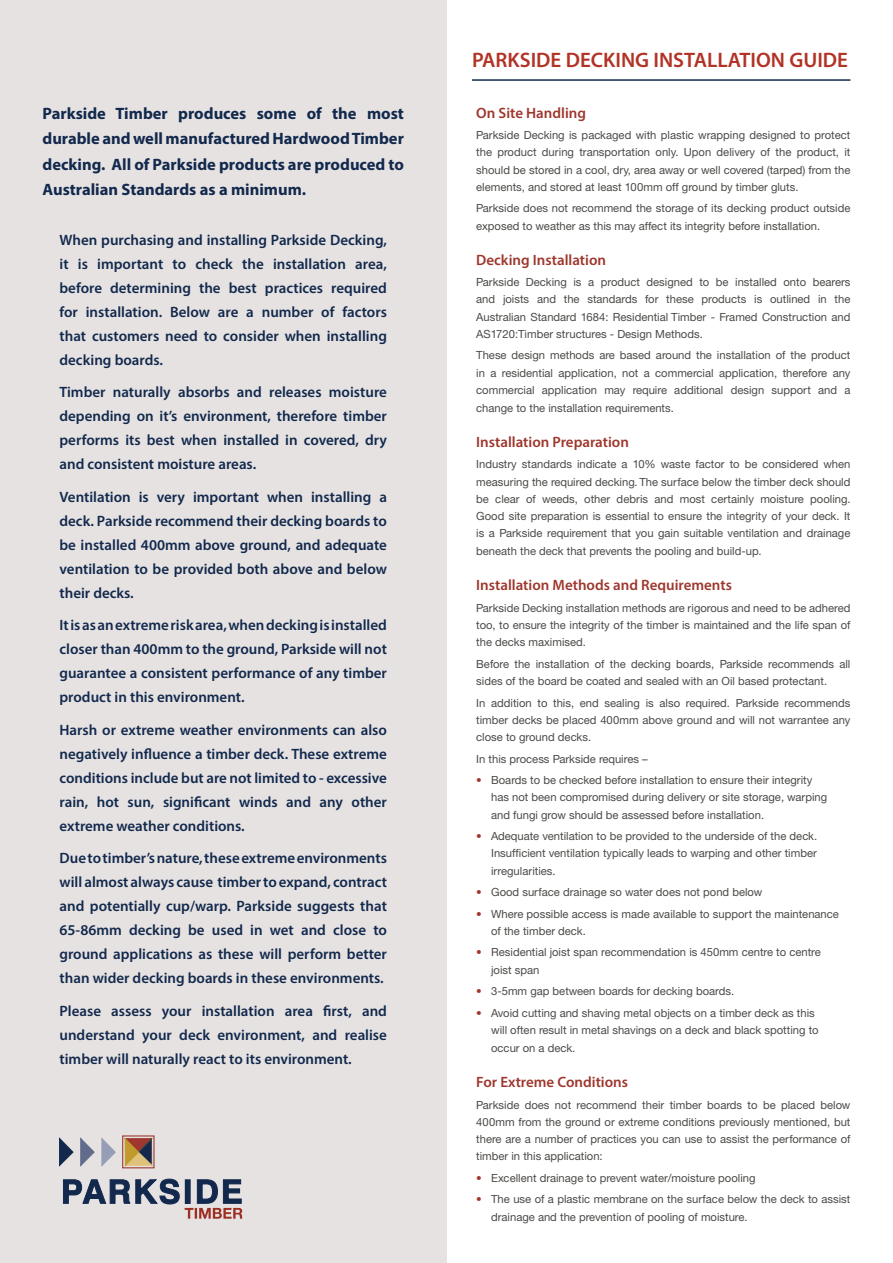
<style>
.page{position:relative;width:893px;height:1263px;background:#fff}
.page>*{position:absolute;margin:0;border:0;box-sizing:border-box;transform-origin:0 0}
.t1{font:600 21px "Myriad Pro";color:#b23326}
.t2{font:700 16.5px/25.5px "Myriad Pro";color:#12294d;text-align:justify}
.t3{font:600 15px/24px "Myriad Pro";color:#12294d;text-align:justify}
.t4{font:600 15px "Myriad Pro";color:#9e372d}
.t5{font:11.25px/17.2px "Helvetica Neue CE";color:#4c4a47;text-align:justify}
.s1{color:#9e372d}
</style>
<div class="page">
<div style="left:0;top:0;width:446px;height:1263px;background:#e6e2e1"></div>
<svg style="left:59px;top:1138px;width:183px;height:66px"></svg>
<img style="left:185px;top:1208px;width:57px;height:11px">
<hr style="left:472px;top:79px;width:378px;height:2px;background:#12294d">
<h2 class="t2" style="left:43px;top:100px;width:363px">Parkside Timber produces some of the most durable and well manufactured Hardwood Timber decking. All of Parkside products are produced to Australian Standards as a minimum.</h2>
<p class="t3" style="left:60px;top:227px;width:329px">When purchasing and installing Parkside Decking, it is important to check the installation area, before determining the best practices required for installation. Below are a number of factors that customers need to consider when installing decking boards.</p>
<h3 class="t3" style="left:60px;top:380px;width:329px">Timber naturally absorbs and releases moisture depending on it’s environment, therefore timber performs its best when installed in covered, dry and consistent moisture areas.</h3>
<h3 class="t3" style="left:60px;top:484px;width:329px">Ventilation is very important when installing a deck. Parkside recommend their decking boards to be installed 400mm above ground, and adequate ventilation to be provided both above and below their decks.</h3>
<h3 class="t3" style="left:60px;top:613px;width:329px">It is as an extreme risk area, when decking is installed closer than 400mm to the ground, Parkside will not guarantee a consistent performance of any timber product in this environment.</h3>
<h3 class="t3" style="left:60px;top:717px;width:329px">Harsh or extreme weather environments can also negatively influence a timber deck. These extreme conditions include but are not limited to - excessive rain, hot sun, significant winds and any other extreme weather conditions.</h3>
<p class="t3" style="left:60px;top:846px;width:329px">Due to timber’s nature, these extreme environments will almost always cause timber to expand, contract and potentially cup/warp. Parkside suggests that 65-86mm decking be used in wet and close to ground applications as these will perform better than wider decking boards in these environments.</p>
<h3 class="t3" style="left:60px;top:998px;width:329px">Please assess your installation area first, and understand your deck environment, and realise timber will naturally react to its environment.</h3>
<h1 class="t1" style="left:472px;top:46px;width:378px">PARKSIDE DECKING INSTALLATION GUIDE</h1>
<h3 class="t4" style="left:476px;top:103px;width:111px">On Site Handling</h3>
<p class="t5" style="left:476px;top:127px;width:376px">Parkside Decking is packaged with plastic wrapping designed to protect the product during transportation only. Upon delivery of the product, it should be stored in a cool, dry, area away or well covered (tarped) from the elements, and stored at least 100mm off ground by timber gluts.</p>
<p class="t5" style="left:476px;top:200px;width:376px">Parkside does not recommend the storage of its decking product outside exposed to weather as this may affect its integrity before installation.</p>
<h3 class="t4" style="left:476px;top:250px;width:131px">Decking Installation</h3>
<p class="t5" style="left:476px;top:274px;width:376px">Parkside Decking is a product designed to be installed onto bearers and joists and the standards for these products is outlined in the Australian Standard 1684: Residential Timber - Framed Construction and AS1720:Timber structures - Design Methods.</p>
<p class="t5" style="left:476px;top:347px;width:376px">These design methods are based around the installation of the product in a residential application, not a commercial application, therefore any commercial application may require additional design support and a change to the installation requirements.</p>
<h3 class="t4" style="left:476px;top:432px;width:154px">Installation Preparation</h3>
<p class="t5" style="left:476px;top:456px;width:376px">Industry standards indicate a 10% waste factor to be considered when measuring the required decking. The surface below the timber deck should be clear of weeds, other debris and most certainly moisture pooling.<br>Good site preparation is essential to ensure the integrity of your deck. It is a Parkside requirement that you gain suitable ventilation and drainage beneath the deck that prevents the pooling and build-up.</p>
<h3 class="t4" style="left:476px;top:576px;width:257px">Installation Methods and Requirements</h3>
<p class="t5" style="left:476px;top:599px;width:376px">Parkside Decking installation methods are rigorous and need to be adhered too, to ensure the integrity of the timber is maintained and the life span of the decks maximised.</p>
<p class="t5" style="left:476px;top:655px;width:376px">Before the installation of the decking boards, Parkside recommends all sides of the board be coated and sealed with an Oil based protectant.</p>
<p class="t5" style="left:476px;top:694px;width:376px">In addition to this, end sealing is also required. Parkside recommends timber decks be placed 400mm above ground and will not warrantee any close to ground decks.</p>
<p class="t5" style="left:476px;top:750px;width:173px">In this process Parkside requires –</p>
<p class="t5" style="left:491px;top:772px;width:338px;text-align:left;text-indent:-15px"><span class="s1">•</span> Boards to be checked before installation to ensure their integrity has not been compromised during delivery or site storage, warping and fungi grow should be assessed before installation.</p>
<p class="t5" style="left:491px;top:828px;width:328px;text-indent:-15px"><span class="s1">•</span> Adequate ventilation to be provided to the underside of the deck.<br>Insufficient ventilation typically leads to warping and other timber irregularities.</p>
<p class="t5" style="left:476px;top:884px;width:288px"><span class="s1">•</span> Good surface drainage so water does not pond below</p>
<p class="t5" style="left:491px;top:905px;width:349px;text-indent:-15px"><span class="s1">•</span> Where possible access is made available to support the maintenance of the timber deck.</p>
<p class="t5" style="left:491px;top:944px;width:331px;text-indent:-15px"><span class="s1">•</span> Residential joist span recommendation is 450mm centre to centre joist span</p>
<p class="t5" style="left:476px;top:983px;width:259px"><span class="s1">•</span> 3-5mm gap between boards for decking boards.</p>
<p class="t5" style="left:491px;top:1004px;width:329px;text-align:left;text-indent:-15px"><span class="s1">•</span> Avoid cutting and shaving metal objects on a timber deck as this will often result in metal shavings on a deck and black spotting to occur on a deck.</p>
<h3 class="t4" style="left:476px;top:1072px;width:153px">For Extreme Conditions</h3>
<p class="t5" style="left:476px;top:1096px;width:376px">Parkside does not recommend their timber boards to be placed below 400mm from the ground or extreme conditions previously mentioned, but there are a number of practices you can use to assist the performance of timber in this application:</p>
<p class="t5" style="left:476px;top:1169px;width:281px"><span class="s1">•</span> Excellent drainage to prevent water/moisture pooling</p>
<p class="t5" style="left:491px;top:1190px;width:361px;line-height:18px;text-indent:-15px"><span class="s1">•</span> The use of a plastic membrane on the surface below the deck to assist drainage and the prevention of pooling of moisture.</p>
</div>
